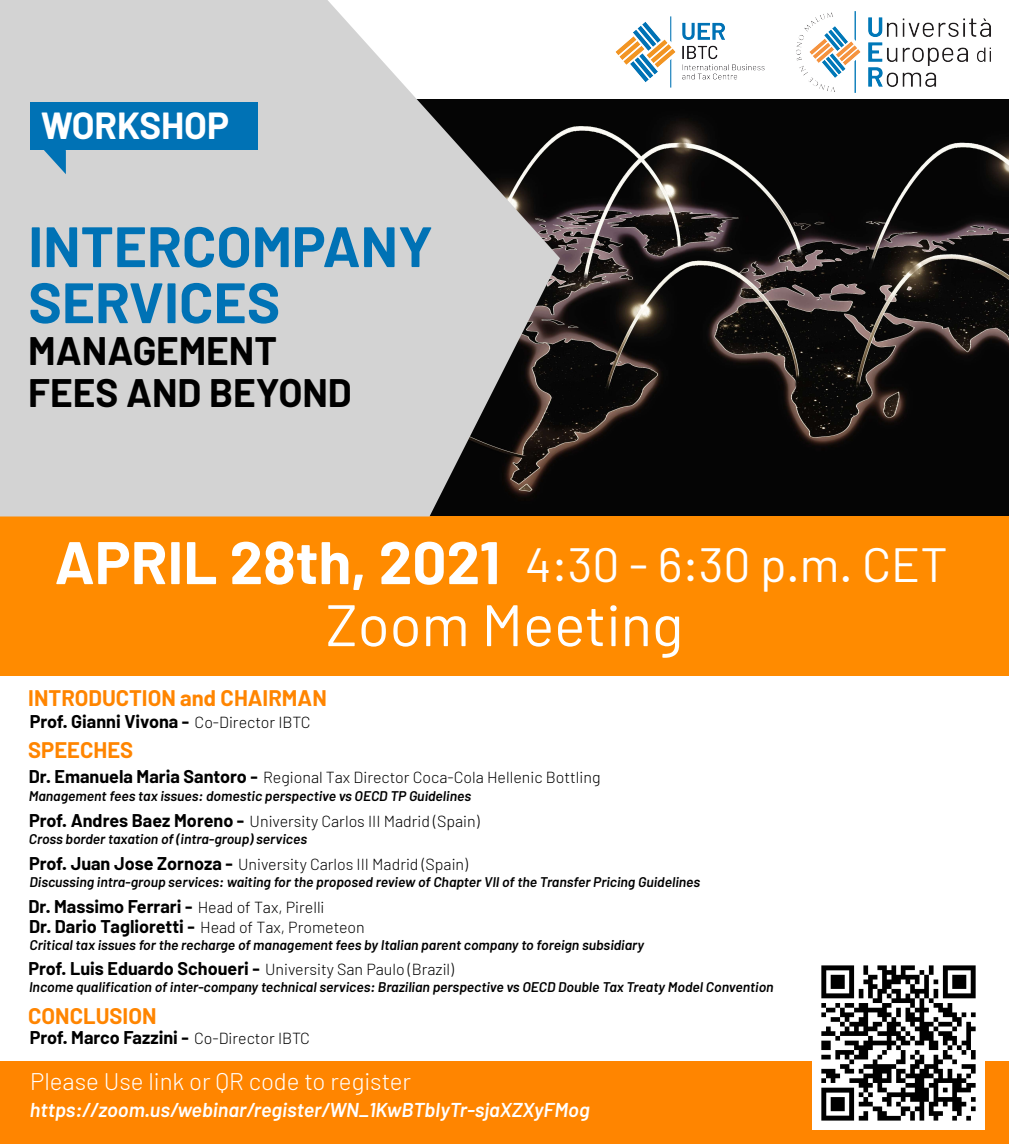
<style>
.page{position:relative;width:1009px;height:1144px;background:#fff}
.page>*{position:absolute;margin:0;border:0;box-sizing:border-box;transform-origin:0 0}
.t1{font:58.4px "Barlow";color:#fff}
.t2{font:700 56.8px/56px "Barlow";color:#0072b5}
.t3{font:48px "Barlow";color:#fff}
.t4{font:700 38.8px/42px "Barlow";color:#000}
.t5{font:700 36.8px "Barlow";color:#fff}
.t6{font:300 24px "Barlow";color:#fff}
.t7{font:700 22px "Barlow";color:#ff8500}
.t8{font:italic 600 20px "Barlow";color:#fff}
.t9{font:700 18px/19.9px "Barlow";color:#000}
.t10{font:300 16px "Barlow";color:#000}
.t11{font:italic 600 14px "Barlow";color:#000}
.s1{font-weight:700;font-size:60px}
.s2{font-weight:300;font-size:16px}
.s3{font-weight:700;font-size:18px}
</style>
<div class="page">
<img style="left:560px;top:99px;width:449px;height:417px">
<div style="left:0;top:516px;width:1009px;height:160px;background:#ff8b00"></div>
<svg style="left:0;top:0;width:560px;height:516px;background:#c2c2c2"></svg>
<div style="left:0;top:1060px;width:1009px;height:83px;background:#ff8500"></div>
<svg style="left:42px;top:150px;width:24px;height:24px"></svg>
<div style="left:30px;top:103px;width:227px;height:47px;background:#0072b5"></div>
<img style="left:601px;top:16px;width:177px;height:87px">
<img style="left:812px;top:965px;width:173px;height:164px">
<img style="left:796px;top:11px;width:195px;height:82px">
<h3 class="t5" style="left:41px;top:103px;width:189px">WORKSHOP</h3>
<h2 class="t2" style="left:28px;top:218px;width:406px">INTERCOMPANY<br>SERVICES</h2>
<h3 class="t4" style="left:28px;top:330px;width:325px">MANAGEMENT<br>FEES AND BEYOND</h3>
<h3 class="t3" style="left:55px;top:535px;width:894px"><span class="s1">APRIL 28th, 2021</span> 4:30 - 6:30 p.m. CET</h3>
<h1 class="t1" style="left:326px;top:588px;width:359px">Zoom Meeting</h1>
<h3 class="t7" style="left:28px;top:684px;width:300px">INTRODUCTION and CHAIRMAN</h3>
<p class="t9" style="left:30px;top:711px;width:282px">Prof. Gianni Vivona - <span class="s2">Co-Director IBTC</span></p>
<h3 class="t7" style="left:28px;top:736px;width:106px">SPEECHES</h3>
<p class="t10" style="left:29px;top:766px;width:573px"><span class="s3">Dr. Emanuela Maria Santoro -</span> Regional Tax Director Coca-Cola Hellenic Bottling</p>
<p class="t10" style="left:29px;top:811px;width:452px"><span class="s3">Prof. Andres Baez Moreno -</span> University Carlos III Madrid (Spain)</p>
<p class="t10" style="left:29px;top:854px;width:440px"><span class="s3">Prof. Juan Jose Zornoza -</span> University Carlos III Madrid (Spain)</p>
<p class="t11" style="left:29px;top:786px;width:444px">Management fees tax issues: domestic perspective vs OECD TP Guidelines</p>
<p class="t11" style="left:29px;top:830px;width:280px">Cross border taxation of (intra-group) services</p>
<p class="t11" style="left:29px;top:873px;width:672px">Discussing intra-group services: waiting for the proposed review of Chapter VII of the Transfer Pricing Guidelines</p>
<p class="t9" style="left:28px;top:896px;width:338px">Dr. Massimo Ferrari - <span class="s2">Head of Tax, Pirelli<br></span>Dr. Dario Taglioretti - <span class="s2">Head of Tax, Prometeon</span></p>
<p class="t11" style="left:29px;top:936px;width:616px">Critical tax issues for the recharge of management fees by Italian parent company to foreign subsidiary</p>
<p class="t11" style="left:29px;top:978px;width:746px">Income qualification of inter-company technical services: Brazilian perspective vs OECD Double Tax Treaty Model Convention</p>
<p class="t10" style="left:28px;top:959px;width:427px"><span class="s3">Prof. Luis Eduardo Schoueri -</span> University San Paulo (Brazil)</p>
<h3 class="t7" style="left:28px;top:1002px;width:130px">CONCLUSION</h3>
<p class="t9" style="left:30px;top:1027px;width:282px">Prof. Marco Fazzini - <span class="s2">Co-Director IBTC</span></p>
<h3 class="t6" style="left:30px;top:1066px;width:382px">Please Use link or QR code to register</h3>
<h3 class="t8" style="left:30px;top:1097px;width:561px">https://zoom.us/webinar/register/WN_1KwBTbIyTr-sjaXZXyFMog</h3>
</div>
